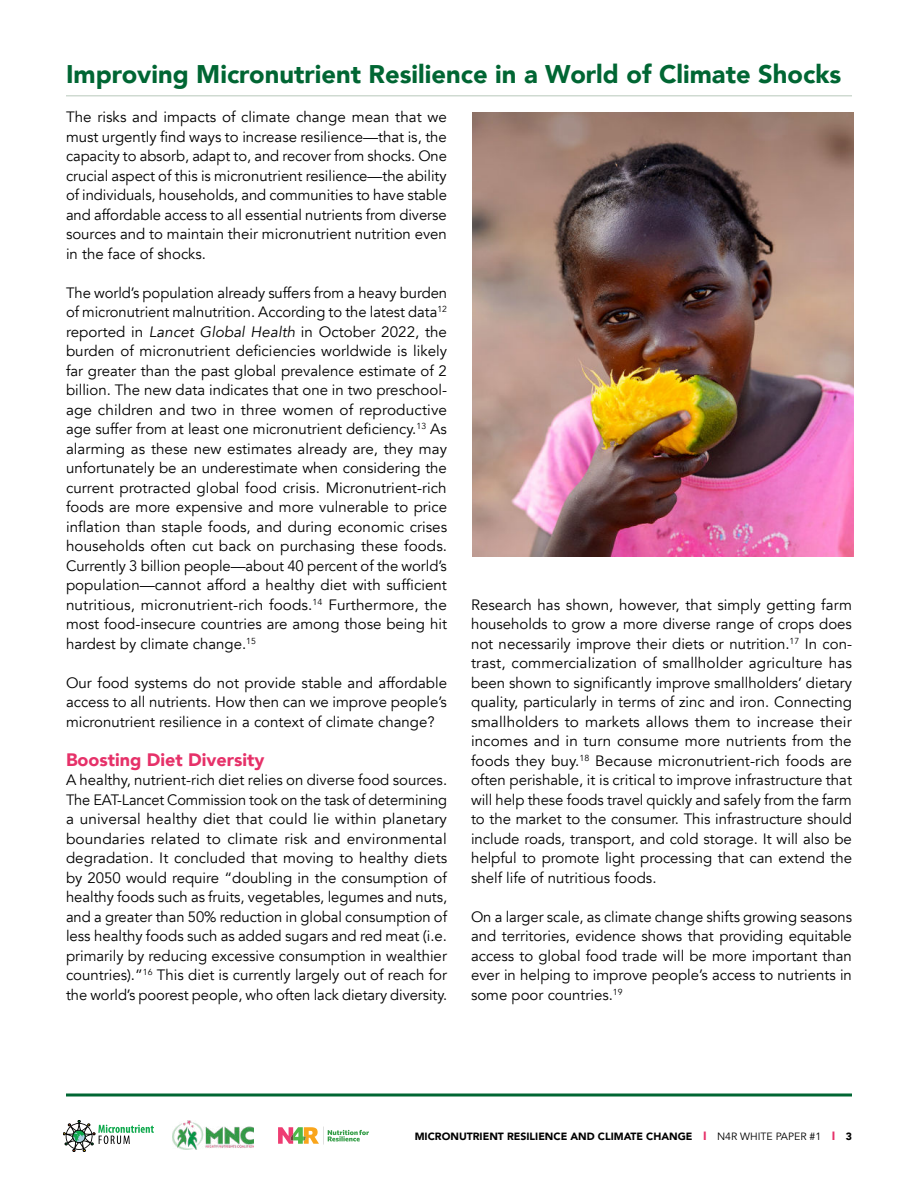
<style>
.page{position:relative;width:918px;height:1188px;background:#fff}
.page>*{position:absolute;margin:0;border:0;box-sizing:border-box;transform-origin:0 0}
.t1{font:900 25.5px "Avenir";color:#063}
.t2{font:900 18px "Avenir";color:#e63169}
.t3{font:15px/19.5px "Avenir";color:#000;text-align:justify}
.t4{font:900 10.5px "Avenir";color:#000}
.s1{font-style:italic}
.s2{font-size:12px;color:#e63169}
.s3{font-weight:400}
</style>
<div class="page">
<hr style="left:66px;top:1093px;width:786px;height:3px;background:#063">
<svg style="left:63px;top:1120px;width:91px;height:32px"></svg>
<img style="left:173px;top:1120px;width:80px;height:30px">
<svg style="left:278px;top:1127px;width:91px;height:18px"></svg>
<hr style="left:66px;top:95px;width:786px;height:1px;background:#c0cfc3">
<img style="left:472px;top:112px;width:382px;height:444px">
<h1 class="t1" style="left:66px;top:64px;width:777px">Improving Micronutrient Resilience in a World of Climate Shocks</h1>
<p class="t3" style="left:66px;top:109px;width:383px">The risks and impacts of climate change mean that we must urgently find ways to increase resilience—that is, the capacity to absorb, adapt to, and recover from shocks. One crucial aspect of this is micronutrient resilience—the ability of individuals, households, and communities to have stable and affordable access to all essential nutrients from diverse sources and to maintain their micronutrient nutrition even in the face of shocks.</p>
<p class="t3" style="left:66px;top:284px;width:383px">The world’s population already suffers from a heavy burden of micronutrient malnutrition. According to the latest data<sup>12 </sup>reported in <span class="s1">Lancet Global Health</span> in October 2022, the burden of micronutrient deficiencies worldwide is likely far greater than the past global prevalence estimate of 2 billion. The new data indicates that one in two preschool&shy;age children and two in three women of reproductive age suffer from at least one micronutrient deficiency.<sup>13</sup> As alarming as these new estimates already are, they may unfortunately be an underestimate when considering the current protracted global food crisis. Micronutrient-rich foods are more expensive and more vulnerable to price inflation than staple foods, and during economic crises households often cut back on purchasing these foods.<br>Currently 3 billion people—about 40 percent of the world’s population—cannot afford a healthy diet with sufficient nutritious, micronutrient-rich foods.<sup>14</sup> Furthermore, the most food-insecure countries are among those being hit hardest by climate change.<sup>15</sup></p>
<p class="t3" style="left:66px;top:673px;width:383px">Our food systems do not provide stable and affordable access to all nutrients. How then can we improve people’s micronutrient resilience in a context of climate change?</p>
<p class="t2" style="left:66px;top:752px;width:200px">Boosting Diet Diversity</p>
<p class="t3" style="left:66px;top:771px;width:383px">A healthy, nutrient-rich diet relies on diverse food sources.<br>The EAT-Lancet Commission took on the task of determining a universal healthy diet that could lie within planetary boundaries related to climate risk and environmental degradation. It concluded that moving to healthy diets by 2050 would require “doubling in the consumption of healthy foods such as fruits, vegetables, legumes and nuts, and a greater than 50% reduction in global consumption of less healthy foods such as added sugars and red meat (i.e. primarily by reducing excessive consumption in wealthier countries).”<sup>16</sup> This diet is currently largely out of reach for the world’s poorest people, who often lack dietary diversity.</p>
<p class="t3" style="left:471px;top:596px;width:383px">Research has shown, however, that simply getting farm households to grow a more diverse range of crops does not necessarily improve their diets or nutrition.<sup>17</sup> In con&shy;trast, commercialization of smallholder agriculture has been shown to significantly improve smallholders’ dietary quality, particularly in terms of zinc and iron. Connecting smallholders to markets allows them to increase their incomes and in turn consume more nutrients from the foods they buy.<sup>18</sup> Because micronutrient-rich foods are often perishable, it is critical to improve infrastructure that will help these foods travel quickly and safely from the farm to the market to the consumer. This infrastructure should include roads, transport, and cold storage. It will also be helpful to promote light processing that can extend the shelf life of nutritious foods.</p>
<p class="t3" style="left:471px;top:907px;width:383px">On a larger scale, as climate change shifts growing seasons and territories, evidence shows that providing equitable access to global food trade will be more important than ever in helping to improve people’s access to nutrients in some poor countries.<sup>19</sup></p>
<p class="t4" style="left:415px;top:1132px;width:439px">MICRONUTRIENT RESILIENCE AND CLIMATE CHANGE <span class="s2">Ⅰ</span> <span class="s3">N4R WHITE PAPER #1</span> <span class="s2">Ⅰ</span> 3</p>
</div>
